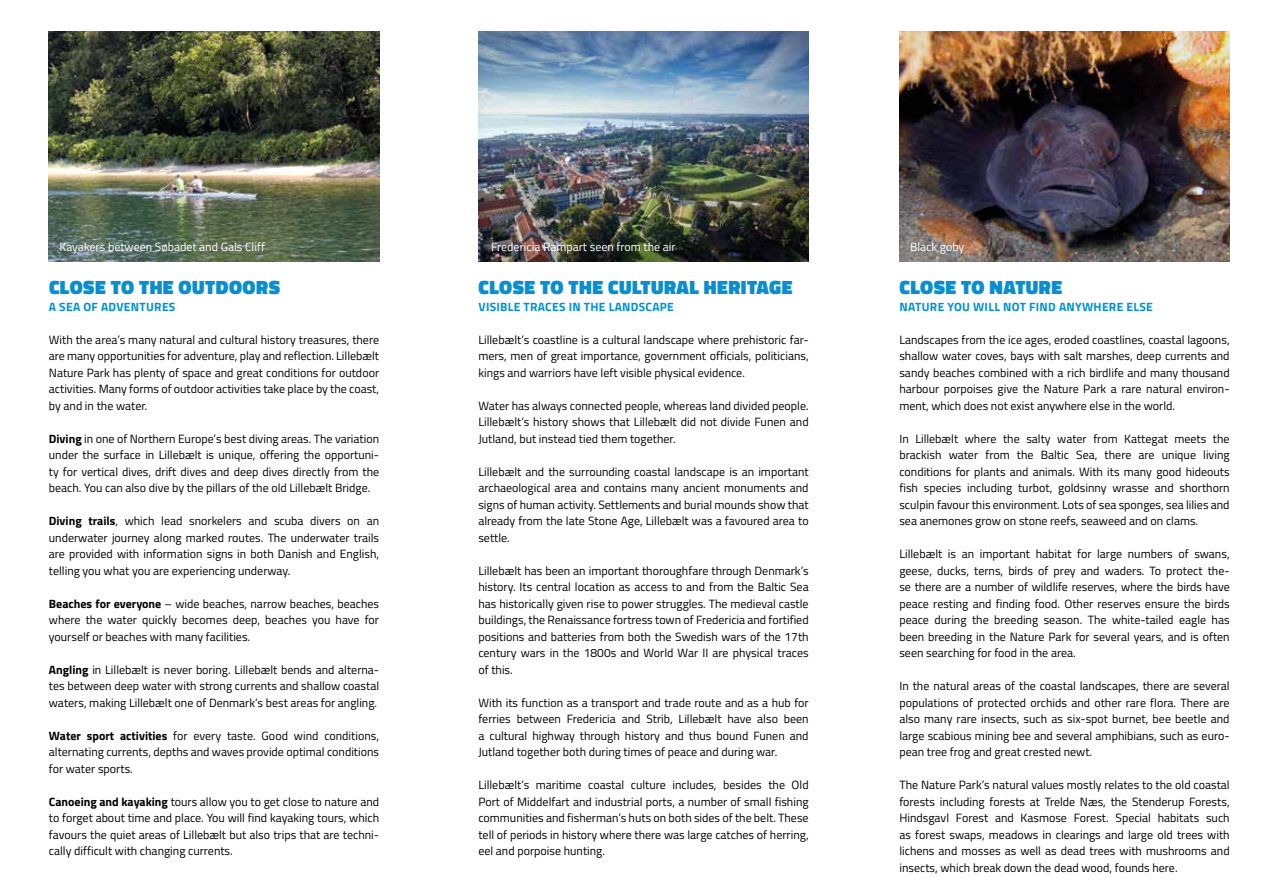
<style>
.page{position:relative;width:1263px;height:893px;background:#fff}
.page>*{position:absolute;margin:0;border:0;box-sizing:border-box;transform-origin:0 0}
.t1{font:900 19.5px "Titillium";letter-spacing:.025em;color:#0b8ece}
.t2{font:12px/16.5px "Titillium";color:#000;text-align:justify}
.t3{font:700 12px "Titillium";letter-spacing:.025em;color:#0090d3}
.t4{font:12px "Titillium";color:#fff}
.s1{font-weight:700}
</style>
<div class="page">
<img style="left:899px;top:31px;width:331px;height:230px">
<img style="left:478px;top:31px;width:331px;height:230px">
<img style="left:49px;top:31px;width:330px;height:230px">
<p class="t4" style="left:60px;top:238px;width:207px">Kayakers between Søbadet and Gals Cliff</p>
<p class="t4" style="left:491px;top:238px;width:186px">Fredericia Rampart seen from the air</p>
<p class="t4" style="left:910px;top:238px;width:56px">Black goby</p>
<h1 class="t1" style="left:49px;top:273px;width:232px">CLOSE TO THE OUTDOORS</h1>
<p class="t3" style="left:49px;top:297px;width:128px">A SEA OF ADVENTURES</p>
<p class="t2" style="left:49px;top:331px;width:332px">With the area’s many natural and cultural history treasures, there are many opportunities for adventure, play and reflection. Lillebælt Nature Park has plenty of space and great conditions for outdoor activities. Many forms of outdoor activities take place by the coast, by and in the water.</p>
<p class="t2" style="left:49px;top:430px;width:332px"><span class="s1">Diving</span> in one of Northern Europe’s best diving areas. The variation under the surface in Lillebælt is unique, offering the opportuni&shy;ty for vertical dives, drift dives and deep dives directly from the beach. You can also dive by the pillars of the old Lillebælt Bridge.</p>
<p class="t2" style="left:49px;top:512px;width:332px"><span class="s1">Diving trails</span>, which lead snorkelers and scuba divers on an underwater journey along marked routes. The underwater trails are provided with information signs in both Danish and English, telling you what you are experiencing underway.</p>
<p class="t2" style="left:49px;top:595px;width:332px"><span class="s1">Beaches for everyone</span> – wide beaches, narrow beaches, beaches where the water quickly becomes deep, beaches you have for yourself or beaches with many facilities.</p>
<p class="t2" style="left:49px;top:661px;width:332px"><span class="s1">Angling</span> in Lillebælt is never boring. Lillebælt bends and alterna&shy;tes between deep water with strong currents and shallow coastal waters, making Lillebælt one of Denmark’s best areas for angling.</p>
<p class="t2" style="left:49px;top:727px;width:332px"><span class="s1">Water sport activities</span> for every taste. Good wind conditions, alternating currents, depths and waves provide optimal conditions for water sports.</p>
<p class="t2" style="left:49px;top:793px;width:332px"><span class="s1">Canoeing and kayaking</span> tours allow you to get close to nature and to forget about time and place. You will find kayaking tours, which favours the quiet areas of Lillebælt but also trips that are techni&shy;cally difficult with changing currents.</p>
<h1 class="t1" style="left:478px;top:273px;width:315px">CLOSE TO THE CULTURAL HERITAGE</h1>
<p class="t3" style="left:478px;top:297px;width:197px">VISIBLE TRACES IN THE LANDSCAPE</p>
<p class="t2" style="left:478px;top:331px;width:332px">Lillebælt’s coastline is a cultural landscape where prehistoric far&shy;mers, men of great importance, government officials, politicians, kings and warriors have left visible physical evidence.</p>
<p class="t2" style="left:478px;top:397px;width:332px">Water has always connected people, whereas land divided people.<br>Lillebælt’s history shows that Lillebælt did not divide Funen and Jutland, but instead tied them together.</p>
<p class="t2" style="left:478px;top:463px;width:332px">Lillebælt and the surrounding coastal landscape is an important archaeological area and contains many ancient monuments and signs of human activity. Settlements and burial mounds show that already from the late Stone Age, Lillebælt was a favoured area to settle.</p>
<p class="t2" style="left:478px;top:562px;width:332px">Lillebælt has been an important thoroughfare through Denmark’s history. Its central location as access to and from the Baltic Sea has historically given rise to power struggles. The medieval castle buildings, the Renaissance fortress town of Fredericia and fortified positions and batteries from both the Swedish wars of the 17th century wars in the 1800s and World War II are physical traces of this.</p>
<p class="t2" style="left:478px;top:694px;width:332px">With its function as a transport and trade route and as a hub for ferries between Fredericia and Strib, Lillebælt have also been a cultural highway through history and thus bound Funen and Jutland together both during times of peace and during war.</p>
<p class="t2" style="left:478px;top:776px;width:332px">Lillebælt’s maritime coastal culture includes, besides the Old Port of Middelfart and industrial ports, a number of small fishing communities and fisherman’s huts on both sides of the belt. These tell of periods in history where there was large catches of herring, eel and porpoise hunting.</p>
<h1 class="t1" style="left:899px;top:273px;width:164px">CLOSE TO NATURE</h1>
<p class="t3" style="left:899px;top:297px;width:255px">NATURE YOU WILL NOT FIND ANYWHERE ELSE</p>
<p class="t2" style="left:899px;top:331px;width:332px">Landscapes from the ice ages, eroded coastlines, coastal lagoons, shallow water coves, bays with salt marshes, deep currents and sandy beaches combined with a rich birdlife and many thousand harbour porpoises give the Nature Park a rare natural environ&shy;ment, which does not exist anywhere else in the world.</p>
<p class="t2" style="left:899px;top:430px;width:332px">In Lillebælt where the salty water from Kattegat meets the brackish water from the Baltic Sea, there are unique living conditions for plants and animals. With its many good hideouts fish species including turbot, goldsinny wrasse and shorthorn sculpin favour this environment. Lots of sea sponges, sea lilies and sea anemones grow on stone reefs, seaweed and on clams.</p>
<p class="t2" style="left:899px;top:545px;width:332px">Lillebælt is an important habitat for large numbers of swans, geese, ducks, terns, birds of prey and waders. To protect the&shy;se there are a number of wildlife reserves, where the birds have peace resting and finding food. Other reserves ensure the birds peace during the breeding season. The white-tailed eagle has been breeding in the Nature Park for several years, and is often seen searching for food in the area.</p>
<p class="t2" style="left:899px;top:677px;width:332px">In the natural areas of the coastal landscapes, there are several populations of protected orchids and other rare flora. There are also many rare insects, such as six-spot burnet, bee beetle and large scabious mining bee and several amphibians, such as euro&shy;pean tree frog and great crested newt.</p>
<p class="t2" style="left:899px;top:776px;width:332px">The Nature Park’s natural values mostly relates to the old coastal forests including forests at Trelde Næs, the Stenderup Forests, Hindsgavl Forest and Kasmose Forest. Special habitats such as forest swaps, meadows in clearings and large old trees with lichens and mosses as well as dead trees with mushrooms and insects, which break down the dead wood, founds here.</p>
</div>
